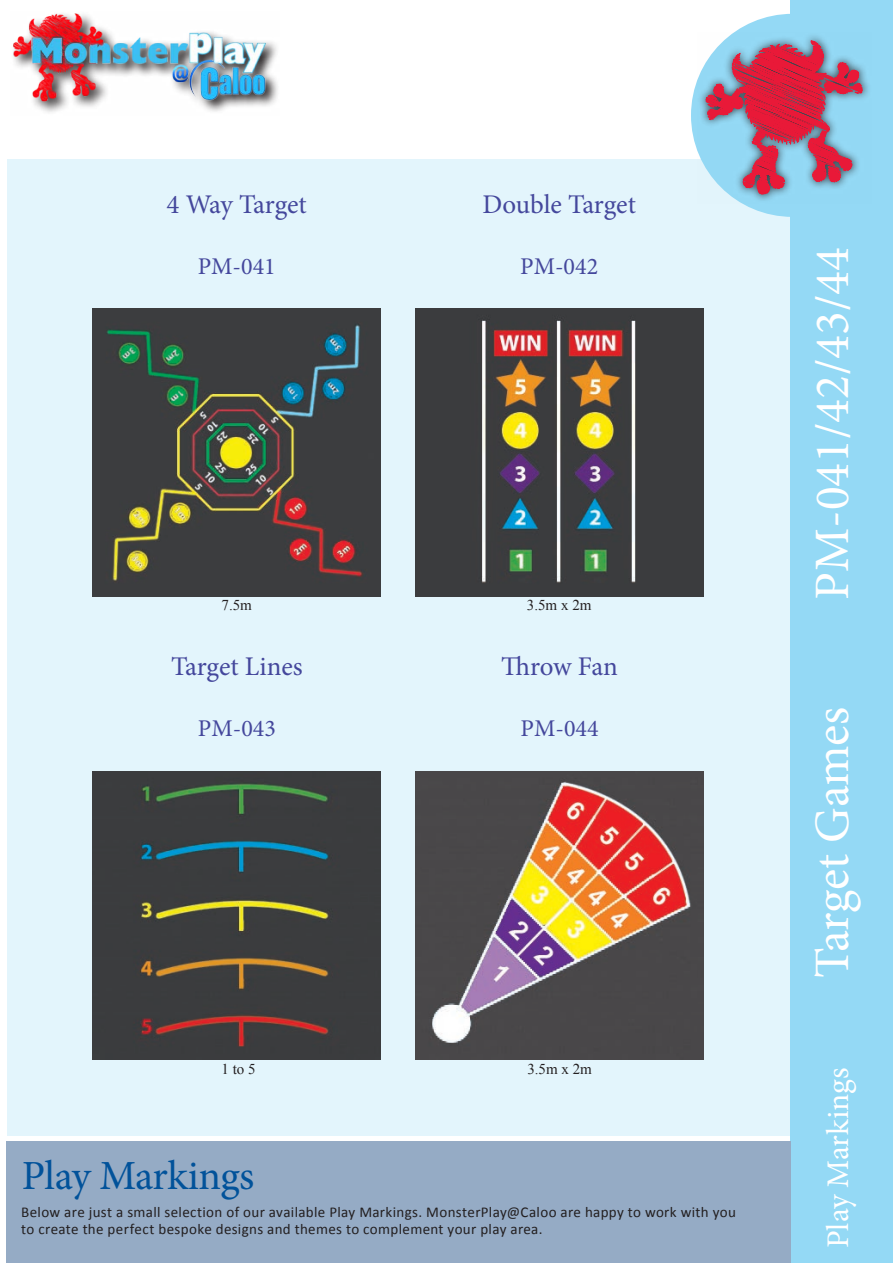
<style>
.page{position:relative;width:893px;height:1263px;background:#fff}
.page>*{position:absolute;margin:0;border:0;box-sizing:border-box;transform-origin:0 0}
.t1{font:49.5px "Minion Pro";color:#fff}
.t2{font:41.4px "Minion Pro";letter-spacing:-.015em;color:#01529a}
.t3{font:31.5px "Minion Pro";letter-spacing:-.005em;color:#fff}
.t4{font:27px "Minion Pro";letter-spacing:-.01em;color:#44479c}
.t5{font:24px "Minion Pro";color:#44479c}
.t6{font:15px/16.5px "Calibri";letter-spacing:.02em;color:#231f20}
.t7{font:15px "Times New Roman";color:#231f20}
</style>
<div class="page">
<div style="left:7px;top:159px;width:783px;height:977px;background:#e3f5fc"></div>
<div style="left:791px;top:0;width:102px;height:1263px;background:#94d9f5"></div>
<svg style="left:691px;top:14px;width:178px;height:203px"></svg>
<svg style="left:34px;top:43px;width:244px;height:70px"></svg>
<img style="left:13px;top:13px;width:260px;height:91px">
<div style="left:7px;top:1142px;width:784px;height:121px;background:#95abc5"></div>
<img style="left:93px;top:772px;width:288px;height:288px">
<img style="left:415px;top:308px;width:288px;height:288px">
<img style="left:93px;top:308px;width:288px;height:288px">
<img style="left:415px;top:772px;width:289px;height:288px">
<p class="t4" style="left:167px;top:186px;width:142px">4 Way Target</p>
<p class="t5" style="left:198px;top:251px;width:79px">PM-041</p>
<p class="t7" style="left:222px;top:595px;width:32px">7.5m</p>
<p class="t4" style="left:171px;top:648px;width:133px">Target Lines</p>
<p class="t5" style="left:198px;top:712px;width:79px">PM-043</p>
<p class="t7" style="left:222px;top:1059px;width:36px">1 to 5</p>
<p class="t2" style="left:22px;top:1148px;width:234px">Play Markings</p>
<p class="t4" style="left:482px;top:186px;width:155px">Double Target</p>
<p class="t5" style="left:520px;top:251px;width:79px">PM-042</p>
<p class="t7" style="left:527px;top:595px;width:66px">3.5m x 2m</p>
<p class="t4" style="left:501px;top:648px;width:118px">Throw Fan</p>
<p class="t5" style="left:521px;top:712px;width:79px">PM-044</p>
<p class="t7" style="left:527px;top:1059px;width:66px">3.5m x 2m</p>
<p class="t6" style="left:21px;top:1204px;width:716px">Below are just a small selection of our available Play Markings. MonsterPlay@Caloo are happy to work with you to create the perfect bespoke designs and themes to complement your play area.</p>
<p class="t1" style="left:799px;top:600px;width:354px;rotate:-90deg">PM-041/42/43/44</p>
<p class="t1" style="left:799px;top:978px;width:273px;rotate:-90deg">Target Games</p>
<p class="t3" style="left:817px;top:1248px;width:182px;rotate:-90deg">Play Markings</p>
</div>
